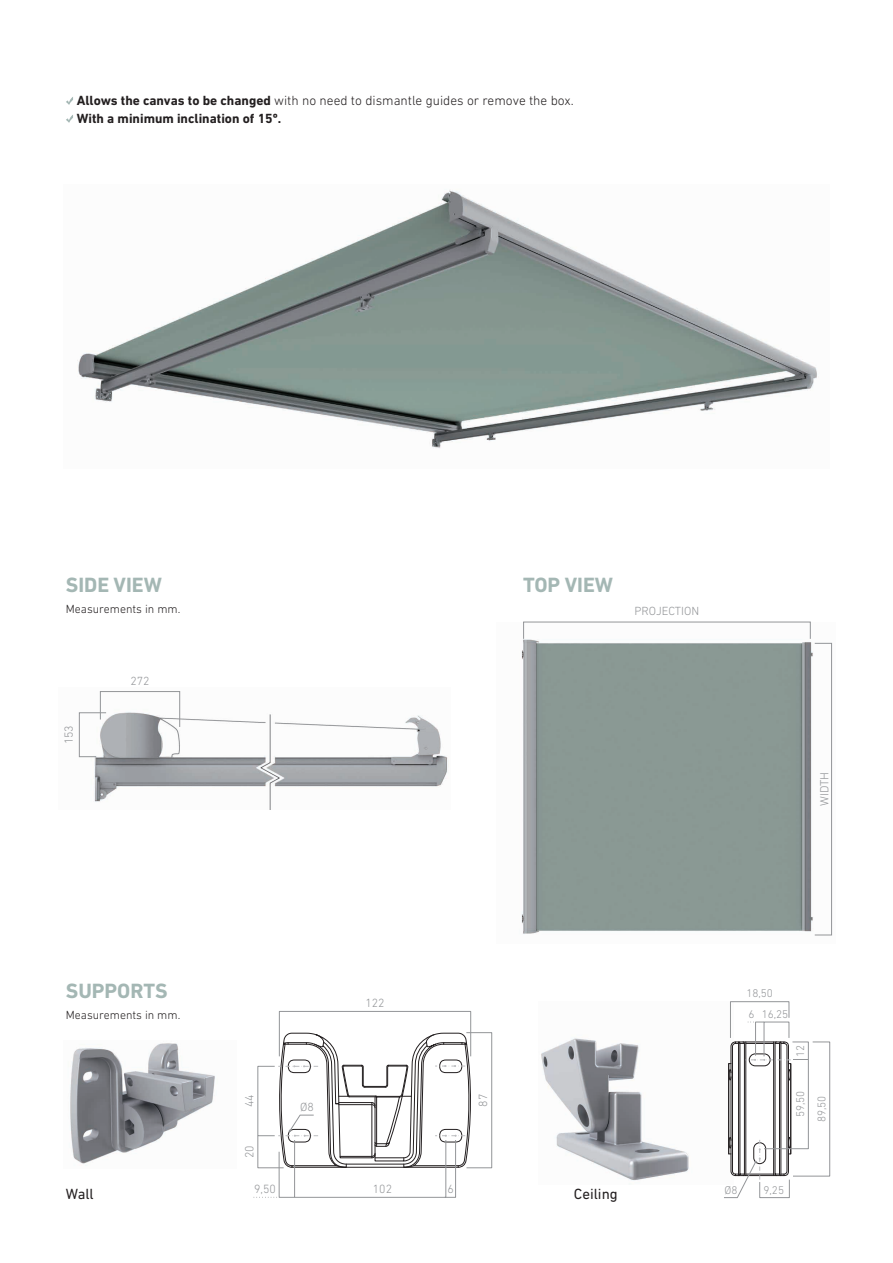
<style>
.page{position:relative;width:893px;height:1263px;background:#fff}
.page>*{position:absolute;margin:0;border:0;box-sizing:border-box;transform-origin:0 0}
._0_2_2_Titulo_2_Nive{font:700 21px "DIN Next LT Pro";color:#a4b7b4}
._0_6_Texto_descripti{font:15px "DIN Next LT Pro";color:#231f20}
._0_4_Texto_General_C{font:300 13.5px "DIN Next LT Pro";color:#231f20}
._0_4_Texto_General_C-2{font:700 13.5px "DIN Next LT Pro";color:#231f20}
.t1{font:300 12.15px "DIN Next LT Pro";color:#939598}
.t2{font:300 12px "DIN Next LT Pro";color:#231f20}
._0_3_Texto_General{font:300 12px "DIN Next LT Pro";color:#939598}
.t3{font:300 11.4px "DIN Next LT Pro";color:#939598}
.s1{font-weight:700}
</style>
<div class="page">
<img style="left:77px;top:190px;width:740px;height:259px">
<img style="left:70px;top:1043px;width:145px;height:123px">
<img style="left:541px;top:1038px;width:148px;height:143px">
<div style="left:466px;top:1032px;width:26px;height:136px;border:1px solid #939598"></div>
<div style="left:279px;top:1011px;width:192px;height:45px;border:1px solid #939598"></div>
<svg style="left:253px;top:1032px;width:220px;height:166px"></svg>
<svg style="left:724px;top:1001px;width:106px;height:197px"></svg>
<img style="left:78px;top:691px;width:371px;height:118px">
<svg style="left:79px;top:691px;width:101px;height:66px"></svg>
<svg style="left:66px;top:97px;width:7px;height:8px"></svg>
<svg style="left:66px;top:115px;width:7px;height:8px"></svg>
<img style="left:521px;top:623px;width:312px;height:313px">
<div style="left:523px;top:622px;width:287px;height:17px;border:1px solid #939598"></div>
<div style="left:814px;top:643px;width:18px;height:292px;border:1px solid #939598"></div>
<p class="_0_4_Texto_General_C" style="left:77px;top:93px;width:498px"><span class="s1">Allows the canvas to be changed</span> with no need to dismantle guides or remove the box.</p>
<p class="_0_4_Texto_General_C-2" style="left:77px;top:111px;width:206px">With a minimum inclination of 15º.</p>
<p class="_0_2_2_Titulo_2_Nive" style="left:66px;top:573px;width:98px">SIDE VIEW</p>
<p class="t2" style="left:66px;top:602px;width:116px">Measurements in mm.</p>
<p class="_0_3_Texto_General" style="left:62px;top:744px;width:21px;rotate:-90deg">153</p>
<p class="_0_3_Texto_General" style="left:130px;top:674px;width:21px">272</p>
<p class="_0_2_2_Titulo_2_Nive" style="left:523px;top:573px;width:91px">TOP VIEW</p>
<p class="_0_3_Texto_General" style="left:635px;top:604px;width:66px">PROJECTION</p>
<p class="_0_3_Texto_General" style="left:817px;top:806px;width:35px;rotate:-90deg">WIDTH</p>
<p class="_0_2_2_Titulo_2_Nive" style="left:66px;top:978px;width:103px">SUPPORTS</p>
<p class="t2" style="left:66px;top:1008px;width:116px">Measurements in mm.</p>
<p class="t1" style="left:365px;top:996px;width:21px">122</p>
<p class="t3" style="left:746px;top:987px;width:28px">18,50</p>
<p class="t3" style="left:749px;top:1007px;width:8px">6</p>
<p class="t3" style="left:762px;top:1007px;width:28px">16,25</p>
<p class="t3" style="left:794px;top:1057px;width:14px;rotate:-90deg">12</p>
<p class="t1" style="left:242px;top:1107px;width:14px;rotate:-90deg">44</p>
<p class="t1" style="left:242px;top:1158px;width:14px;rotate:-90deg">20</p>
<p class="_0_3_Texto_General" style="left:300px;top:1100px;width:15px">Ø8</p>
<p class="t3" style="left:794px;top:1117px;width:28px;rotate:-90deg">59,50</p>
<p class="t1" style="left:476px;top:1106px;width:14px;rotate:-90deg">87</p>
<p class="t1" style="left:254px;top:1182px;width:23px">9,50</p>
<p class="t1" style="left:373px;top:1182px;width:21px">102</p>
<p class="t1" style="left:448px;top:1182px;width:8px">6</p>
<p class="_0_6_Texto_descripti" style="left:66px;top:1185px;width:29px">Wall</p>
<p class="_0_6_Texto_descripti" style="left:574px;top:1185px;width:45px">Ceiling</p>
<p class="t3" style="left:725px;top:1183px;width:14px">Ø8</p>
<p class="t3" style="left:763px;top:1183px;width:22px">9,25</p>
<p class="t3" style="left:815px;top:1122px;width:28px;rotate:-90deg">89,50</p>
</div>
